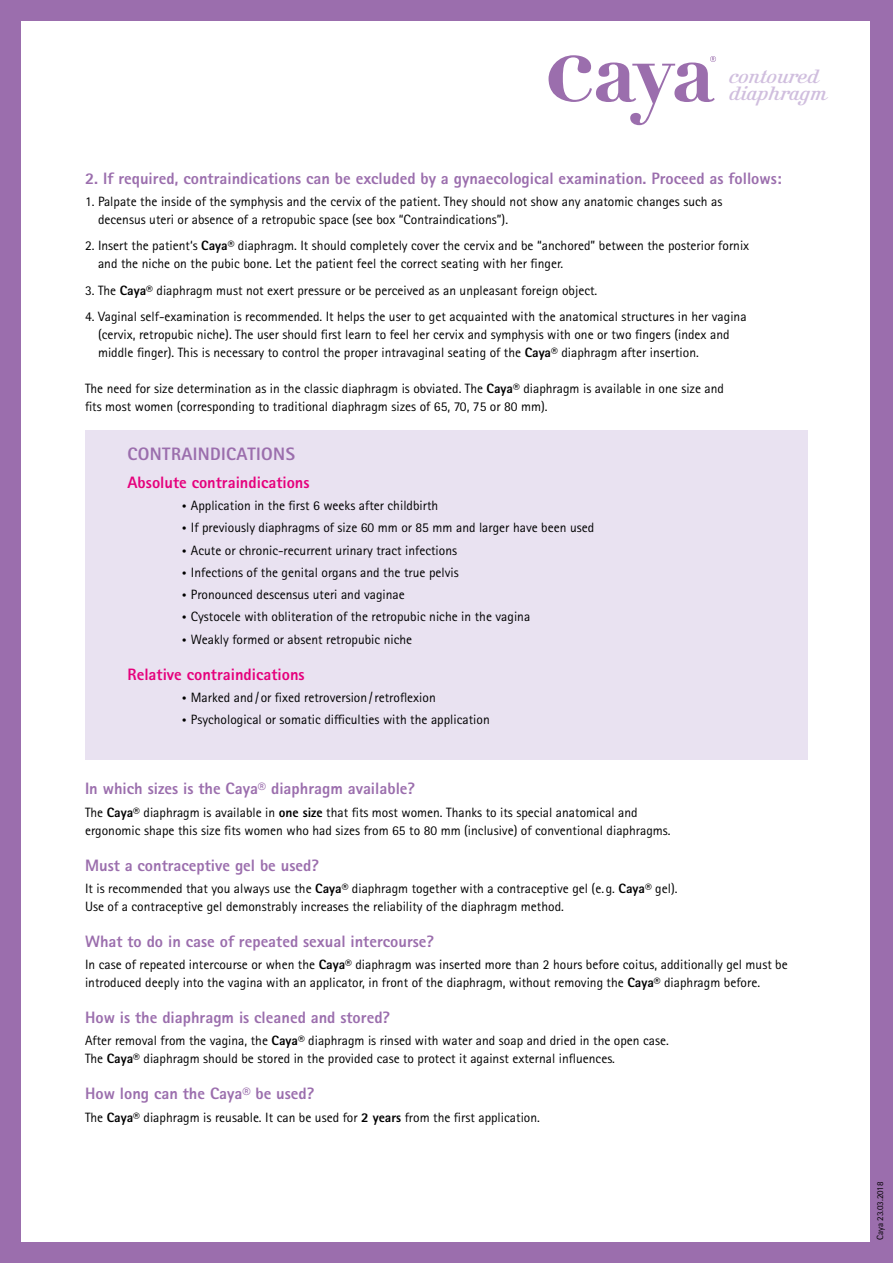
<style>
.page{position:relative;width:893px;height:1263px;background:#9b6ead}
.page>*{position:absolute;margin:0;border:0;box-sizing:border-box;transform-origin:0 0}
.t1{font:20.1px/17.4px "Kursivschrift Liegend";color:#d0bede}
.t2{font:800 18px "Rotis Sans Serif Pro";letter-spacing:.02em;color:#9b6ead}
.t3{font:800 16.5px "Rotis Sans Serif Pro";color:#9b6ead}
.t4{font:800 16.5px "Rotis Sans Serif Pro";color:#e5007c}
.t5{font:13.5px/18px "Rotis Sans Serif Pro";color:#000}
.t6{font:9px "Rotis Sans Serif Pro";color:#000}
.s1{font-weight:800}
.s2{font-family:"The Sans"}
</style>
<div class="page">
<div style="left:21px;top:21px;width:849px;height:1221px;background:#fff"></div>
<svg style="left:549px;top:55px;width:167px;height:70px"></svg>
<div style="left:85px;top:430px;width:722px;height:329px;background:#e9e2f1"></div>
<h1 class="t1" style="left:729px;top:68px;width:99px">contoured diaphragm</h1>
<p class="t3" style="left:85px;top:168px;width:698px">2. If required, contraindications can be excluded by a gynaecological examination. Proceed as follows:</p>
<p class="t5" style="left:98px;top:192px;width:626px;text-indent:-13px">1. Palpate the inside of the symphysis and the cervix of the patient. They should not show any anatomic changes such as decensus uteri or absence of a retropubic space (see box “Contraindications”).</p>
<p class="t5" style="left:98px;top:237px;width:653px;text-indent:-13px">2. Insert the patient‘s <span class="s1">Caya®</span> diaphragm. It should completely cover the cervix and be “anchored” between the posterior fornix and the niche on the pubic bone. Let the patient feel the correct seating with her finger.</p>
<p class="t5" style="left:85px;top:281px;width:514px">3. The <span class="s1">Caya®</span> diaphragm must not exert pressure or be perceived as an unpleasant foreign object.</p>
<p class="t5" style="left:98px;top:308px;width:650px;text-indent:-13px">4. Vaginal self-examination is recommended. It helps the user to get acquainted with the anatomical structures in her vagina (cervix, retropubic niche). The user should first learn to feel her cervix and symphysis with one or two fingers (index and middle finger). This is necessary to control the proper intravaginal seating of the <span class="s1">Caya®</span> diaphragm after insertion.</p>
<p class="t5" style="left:85px;top:380px;width:641px">The need for size determination as in the classic diaphragm is obviated. The <span class="s1">Caya®</span> diaphragm is available in one size and fits most women (corresponding to traditional diaphragm sizes of 65, 70, 75 or 80 mm).</p>
<h2 class="t2" style="left:128px;top:442px;width:169px">CONTRAINDICATIONS</h2>
<p class="t4" style="left:128px;top:472px;width:184px">Absolute contraindications</p>
<p class="t5" style="left:182px;top:497px;width:258px"><span class="s2">•</span> Application in the first 6 weeks after childbirth</p>
<p class="t5" style="left:182px;top:519px;width:414px"><span class="s2">•</span> If previously diaphragms of size 60 mm or 85 mm and larger have been used</p>
<p class="t5" style="left:182px;top:541px;width:277px"><span class="s2">•</span> Acute or chronic-recurrent urinary tract infections</p>
<p class="t5" style="left:182px;top:563px;width:279px"><span class="s2">•</span> Infections of the genital organs and the true pelvis</p>
<p class="t5" style="left:182px;top:586px;width:225px"><span class="s2">•</span> Pronounced descensus uteri and vaginae</p>
<p class="t5" style="left:182px;top:608px;width:350px"><span class="s2">•</span> Cystocele with obliteration of the retropubic niche in the vagina</p>
<p class="t5" style="left:182px;top:630px;width:232px"><span class="s2">•</span> Weakly formed or absent retropubic niche</p>
<p class="t4" style="left:128px;top:664px;width:179px">Relative contraindications</p>
<p class="t5" style="left:182px;top:688px;width:256px"><span class="s2">•</span> Marked and / or fixed retroversion /retroflexion</p>
<p class="t5" style="left:182px;top:711px;width:310px"><span class="s2">•</span> Psychological or somatic difficulties with the application</p>
<p class="t3" style="left:85px;top:778px;width:332px">In which sizes is the Caya® diaphragm available?</p>
<p class="t5" style="left:85px;top:803px;width:587px">The <span class="s1">Caya®</span> diaphragm is available in <span class="s1">one size</span> that fits most women. Thanks to its special anatomical and ergonomic shape this size fits women who had sizes from 65 to 80 mm (inclusive) of conventional diaphragms.</p>
<p class="t3" style="left:85px;top:854px;width:235px">Must a contraceptive gel be used?</p>
<p class="t5" style="left:85px;top:879px;width:594px">It is recommended that you always use the <span class="s1">Caya®</span> diaphragm together with a contraceptive gel (e. g. <span class="s1">Caya®</span> gel).<br>Use of a contraceptive gel demonstrably increases the reliability of the diaphragm method.</p>
<p class="t3" style="left:85px;top:931px;width:351px">What to do in case of repeated sexual intercourse?</p>
<p class="t5" style="left:85px;top:956px;width:704px">In case of repeated intercourse or when the <span class="s1">Caya®</span> diaphragm was inserted more than 2 hours before coitus, additionally gel must be introduced deeply into the vagina with an applicator, in front of the diaphragm, without removing the <span class="s1">Caya®</span> diaphragm before.</p>
<p class="t3" style="left:85px;top:1007px;width:307px">How is the diaphragm is cleaned and stored?</p>
<p class="t5" style="left:85px;top:1032px;width:585px">After removal from the vagina, the <span class="s1">Caya®</span> diaphragm is rinsed with water and soap and dried in the open case.<br>The <span class="s1">Caya®</span> diaphragm should be stored in the provided case to protect it against external influences.</p>
<p class="t3" style="left:85px;top:1083px;width:231px">How long can the Caya® be used?</p>
<p class="t5" style="left:85px;top:1108px;width:456px">The <span class="s1">Caya®</span> diaphragm is reusable. It can be used for <span class="s1">2 years</span> from the first application.</p>
<p class="t6" style="left:875px;top:1240px;width:60px;rotate:-90deg">Caya 23.03.2018</p>
</div>
